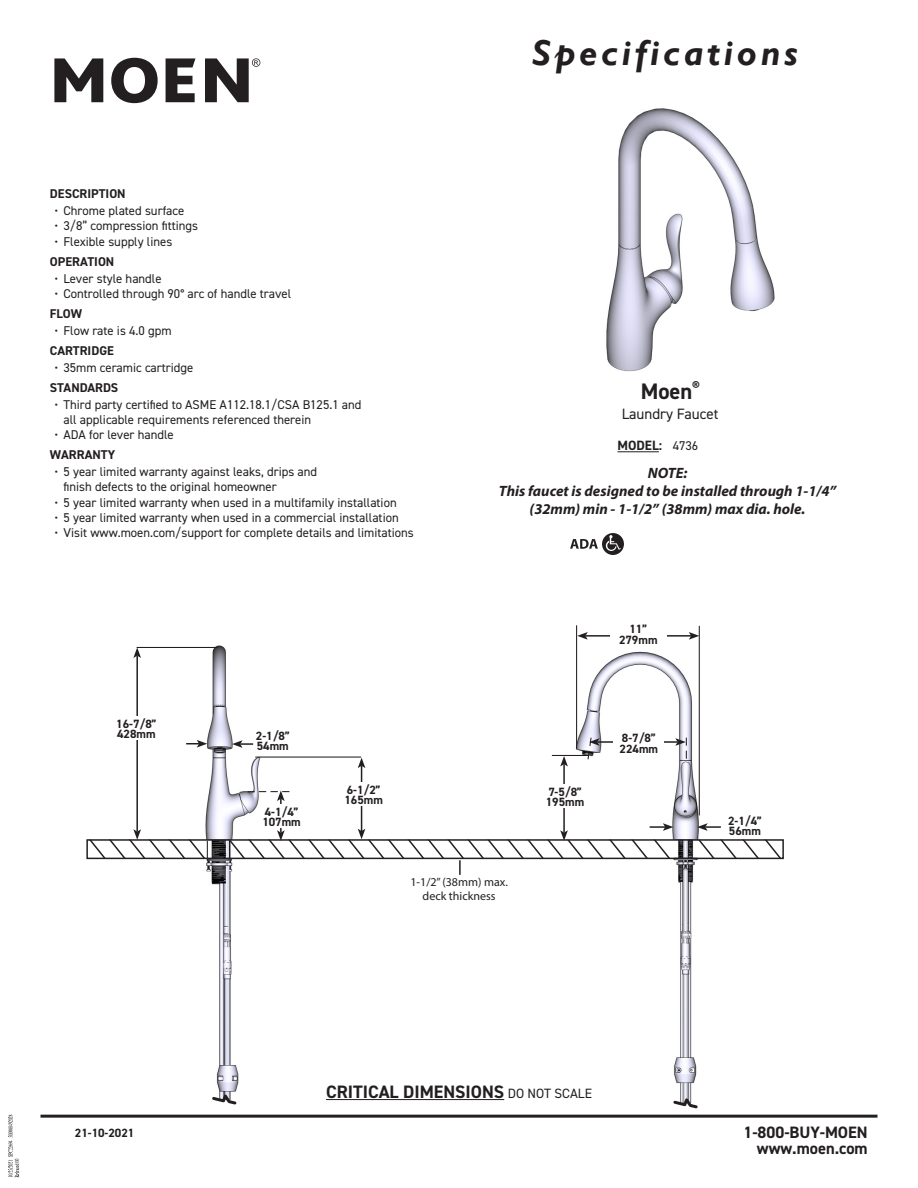
<style>
.page{position:relative;width:918px;height:1188px;background:#fff}
.page>*{position:absolute;margin:0;border:0;box-sizing:border-box;transform-origin:0 0}
.t1{font:italic 700 36px "Gill Sans";letter-spacing:.1em;color:#231f20}
.Product_Title{font:700 22.5px "DIN2014";color:#231f20}
.t2{font:700 18px "DIN2014";color:#231f20}
.t3{font:700 16.5px/16.6px "DIN2014";color:#231f20;text-align:right}
.t4{font:italic 700 15px/18px "Myriad Pro";color:#231f20;text-align:center}
.t5{font:15px "DIN2014";color:#231f20}
.t6{font:700 13.5px "DIN2014";color:#231f20}
.Basic_Content{font:12.75px/15.3px "DIN2014";color:#231f20}
.Headings{font:700 12.75px "DIN2014";color:#231f20}
.Measurements{font:700 12px "DIN2014";color:#231f20}
.t7{font:12px "Myriad Pro";color:#231f20}
.s1{color:#fff}
.s2{font-weight:400;font-size:13.5px}
</style>
<div class="page">
<hr style="left:618px;top:451px;width:41px;height:1px;background:#231f20">
<img style="left:137px;top:645px;width:189px;height:445px">
<img style="left:551px;top:643px;width:149px;height:450px">
<svg style="left:602px;top:533px;width:22px;height:22px"></svg>
<svg style="left:606px;top:535px;width:15px;height:16px"></svg>
<svg style="left:570px;top:539px;width:28px;height:10px"></svg>
<img style="left:606px;top:108px;width:169px;height:264px">
<svg style="left:54px;top:58px;width:49px;height:44px"></svg>
<svg style="left:111px;top:58px;width:47px;height:45px"></svg>
<svg style="left:166px;top:58px;width:29px;height:44px"></svg>
<svg style="left:205px;top:58px;width:55px;height:44px"></svg>
<hr style="left:326px;top:1099px;width:178px;height:1px;background:#231f20">
<hr style="left:40px;top:1115px;width:838px;height:3px;background:#231f20">
<hr style="left:137px;top:647px;width:81px;height:1px;background:#231f20">
<hr style="left:136px;top:656px;width:2px;height:176px;background:#231f20">
<svg style="left:133px;top:647px;width:8px;height:11px"></svg>
<div style="left:113px;top:717px;width:46px;height:23px;background:#fff"></div>
<hr style="left:552px;top:755px;width:36px;height:1px;background:#231f20">
<hr style="left:563px;top:764px;width:2px;height:69px;background:#231f20">
<svg style="left:560px;top:756px;width:8px;height:11px"></svg>
<div style="left:542px;top:785px;width:47px;height:23px;background:#fff"></div>
<hr style="left:280px;top:799px;width:2px;height:34px;background:#231f20">
<svg style="left:247px;top:791px;width:42px;height:10px"></svg>
<div style="left:262px;top:805px;width:39px;height:23px;background:#fff"></div>
<hr style="left:361px;top:766px;width:1px;height:65px;background:#231f20">
<svg style="left:358px;top:758px;width:7px;height:10px"></svg>
<hr style="left:255px;top:757px;width:106px;height:1px;background:#231f20">
<div style="left:344px;top:782px;width:39px;height:24px;background:#fff"></div>
<svg style="left:86px;top:823px;width:698px;height:52px"></svg>
<svg style="left:212px;top:1090px;width:25px;height:15px"></svg>
<svg style="left:673px;top:1093px;width:25px;height:16px"></svg>
<hr style="left:699px;top:626px;width:1px;height:189px;background:#231f20">
<hr style="left:576px;top:625px;width:1px;height:124px;background:#231f20">
<hr style="left:585px;top:635px;width:106px;height:2px;background:#231f20">
<svg style="left:577px;top:632px;width:11px;height:8px"></svg>
<svg style="left:689px;top:632px;width:10px;height:8px"></svg>
<div style="left:610px;top:620px;width:56px;height:28px;background:#fff"></div>
<hr style="left:597px;top:741px;width:81px;height:2px;background:#231f20">
<svg style="left:587px;top:737px;width:13px;height:23px"></svg>
<svg style="left:675px;top:738px;width:12px;height:21px"></svg>
<div style="left:613px;top:731px;width:51px;height:24px;background:#fff"></div>
<svg style="left:186px;top:740px;width:21px;height:8px"></svg>
<div style="left:253px;top:728px;width:40px;height:24px;background:#fff"></div>
<svg style="left:232px;top:740px;width:21px;height:8px"></svg>
<svg style="left:8px;top:1115px;width:11px;height:62px"></svg>
<p class="Headings" style="left:50px;top:185px;width:77px">DESCRIPTION</p>
<p class="Basic_Content" style="left:54px;top:203px;width:131px">• Chrome plated surface</p>
<p class="Basic_Content" style="left:54px;top:218px;width:145px">• 3/8” compression fittings</p>
<p class="Basic_Content" style="left:54px;top:233px;width:119px">• Flexible supply lines</p>
<p class="Headings" style="left:50px;top:253px;width:66px">OPERATION</p>
<p class="Basic_Content" style="left:54px;top:270px;width:109px">• Lever style handle</p>
<p class="Basic_Content" style="left:54px;top:286px;width:238px">• Controlled through 90° arc of handle travel</p>
<p class="Headings" style="left:50px;top:305px;width:34px">FLOW</p>
<p class="Basic_Content" style="left:54px;top:323px;width:119px">• Flow rate is 4.0 gpm</p>
<p class="Headings" style="left:50px;top:342px;width:65px">CARTRIDGE</p>
<p class="Basic_Content" style="left:54px;top:359px;width:140px">• 35mm ceramic cartridge</p>
<p class="Headings" style="left:50px;top:379px;width:70px">STANDARDS</p>
<p class="Basic_Content" style="left:63px;top:396px;width:300px;text-indent:-9px">• Third party certified to ASME A112.18.1/CSA B125.1 and all applicable requirements referenced therein</p>
<p class="Basic_Content" style="left:54px;top:427px;width:121px">• ADA for lever handle</p>
<p class="Headings" style="left:50px;top:446px;width:67px">WARRANTY</p>
<p class="Basic_Content" style="left:63px;top:464px;width:255px;text-indent:-9px">• 5 year limited warranty against leaks, drips and finish defects to the original homeowner</p>
<p class="Basic_Content" style="left:54px;top:494px;width:344px">• 5 year limited warranty when used in a multifamily installation</p>
<p class="Basic_Content" style="left:54px;top:510px;width:346px">• 5 year limited warranty when used in a commercial installation</p>
<p class="Basic_Content" style="left:54px;top:525px;width:361px">• Visit www.moen.com/support for complete details and limitations</p>
<p class="Measurements" style="left:116px;top:716px;width:42px">16-7/8”</p>
<p class="Measurements" style="left:117px;top:726px;width:40px">428mm</p>
<p class="Measurements" style="left:256px;top:728px;width:35px">2-1/8”</p>
<p class="Measurements" style="left:257px;top:738px;width:34px">54mm</p>
<p class="Measurements" style="left:265px;top:804px;width:35px">4-1/4”</p>
<p class="Measurements" style="left:262px;top:814px;width:40px">107mm</p>
<p class="Measurements" style="left:347px;top:782px;width:35px">6-1/2”</p>
<p class="Measurements" style="left:344px;top:792px;width:40px">165mm</p>
<h1 class="t1" style="left:532px;top:32px;width:267px">Specifications</h1>
<p class="Product_Title" style="left:641px;top:376px;width:60px">Moen<sup>®</sup></p>
<p class="t5" style="left:622px;top:404px;width:98px">Laundry Faucet</p>
<p class="t6" style="left:618px;top:437px;width:46px">MODEL:</p>
<p class="Basic_Content" style="left:673px;top:437px;width:27px">4736</p>
<p class="t4" style="left:648px;top:463px;width:41px">NOTE:</p>
<p class="t4" style="left:499px;top:481px;width:339px">This faucet is designed to be installed through 1-1/4” (32mm) min - 1-1/2” (38mm) max dia. hole.</p>
<p class="Measurements" style="left:629px;top:621px;width:19px">11”</p>
<p class="Measurements" style="left:619px;top:632px;width:40px">279mm</p>
<p class="Measurements" style="left:548px;top:784px;width:35px">7-5/8”</p>
<p class="Measurements" style="left:546px;top:794px;width:40px">195mm</p>
<p class="Measurements" style="left:622px;top:730px;width:35px">8-7/8”</p>
<p class="Measurements" style="left:620px;top:741px;width:40px">224mm</p>
<p class="Measurements" style="left:728px;top:812px;width:35px">2-1/4”</p>
<p class="Measurements" style="left:729px;top:823px;width:34px">56mm</p>
<p class="t7" style="left:410px;top:875px;width:99px">1-1/2” (38mm) max.</p>
<p class="t7" style="left:423px;top:889px;width:75px">deck thickness</p>
<p class="Measurements" style="left:50px;top:1125px;width:86px"><span class="s1">Rev.</span> 21-10-2021</p>
<h3 class="t2" style="left:326px;top:1080px;width:267px">CRITICAL DIMENSIONS <span class="s2">DO NOT SCALE</span></h3>
<p class="t3" style="left:743px;top:1123px;width:126px">1-800-BUY-MOEN www.moen.com</p>
</div>
